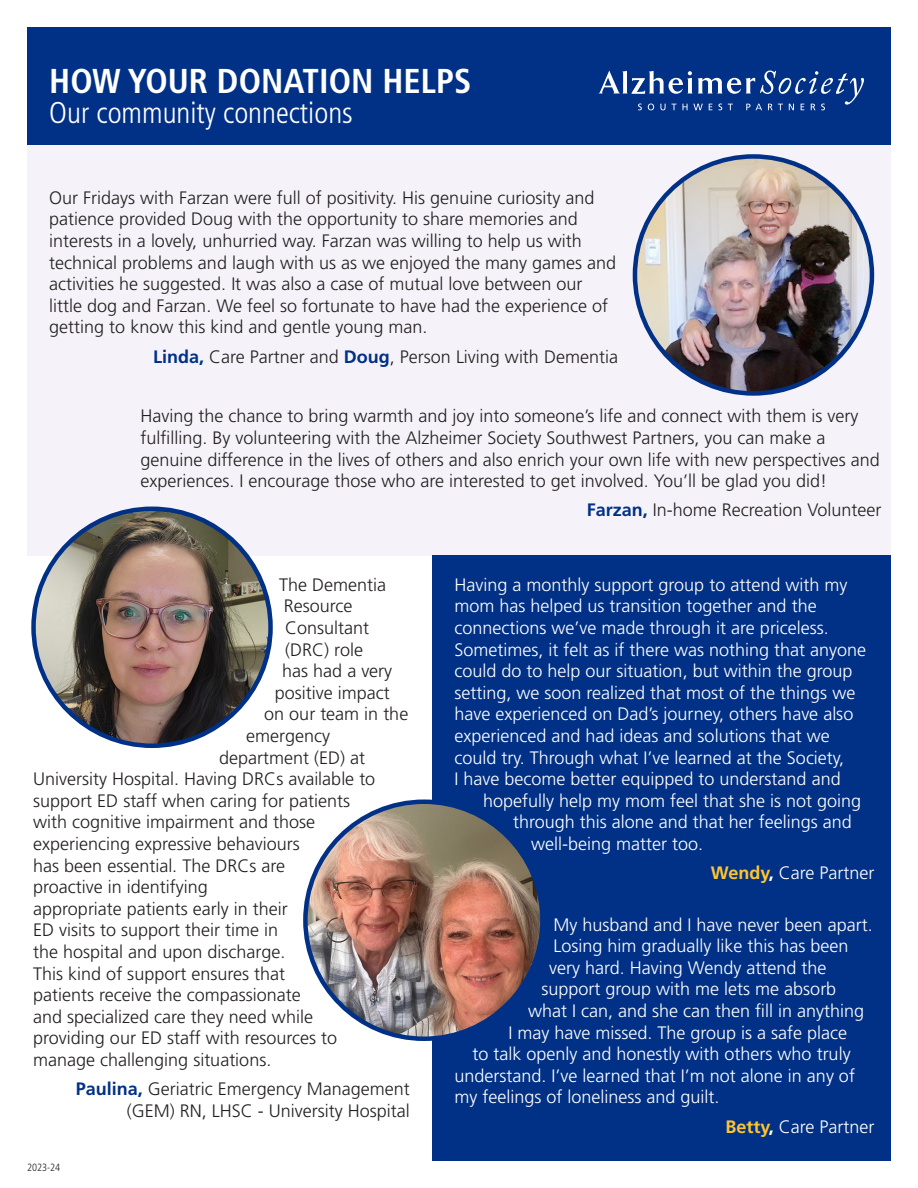
<style>
.page{position:relative;width:918px;height:1188px;background:#fff}
.page>*{position:absolute;margin:0;border:0;box-sizing:border-box;transform-origin:0 0}
.t1{font:700 condensed 34.5px "Frutiger LT Std";color:#fff}
.t2{font:300 condensed 30px "Frutiger LT Std";color:#fff}
.t3{font:300 18px/21.6px "Frutiger LT Std";color:#231f20}
.t4{font:300 18px "Frutiger LT Std";color:#fff}
.t5{font:300 condensed 10.5px "Frutiger LT Std";color:#231f20}
.s1{font-weight:700;color:#003186}
.s2{font-weight:700;color:#ffc52d}
.s3{font-weight:700}
</style>
<div class="page">
<div style="left:27px;top:27px;width:864px;height:118px;background:#003186"></div>
<svg style="left:599px;top:71px;width:265px;height:39px"></svg>
<div style="left:27px;top:145px;width:864px;height:411px;background:#f5f3f9"></div>
<div style="left:433px;top:556px;width:458px;height:605px;background:#003186"></div>
<img style="left:305px;top:802px;width:237px;height:237px;border-radius:118px">
<img style="left:34px;top:509px;width:237px;height:237px;border-radius:118px">
<img style="left:635px;top:156px;width:237px;height:237px;border-radius:118px">
<p class="t1" style="left:49px;top:61px;width:423px">HOW YOUR DONATION HELPS</p>
<p class="t2" style="left:49px;top:96px;width:305px">Our community connections</p>
<p class="t3" style="left:49px;top:187px;width:568px">Our Fridays with Farzan were full of positivity. His genuine curiosity and patience provided Doug with the opportunity to share memories and interests in a lovely, unhurried way. Farzan was willing to help us with technical problems and laugh with us as we enjoyed the many games and activities he suggested. It was also a case of mutual love between our little dog and Farzan. We feel so fortunate to have had the experience of getting to know this kind and gentle young man.</p>
<p class="t3" style="left:153px;top:346px;width:466px"><span class="s1">Linda,</span> Care Partner and <span class="s1">Doug</span>, Person Living with Dementia</p>
<p class="t3" style="left:140px;top:406px;width:741px">Having the chance to bring warmth and joy into someone’s life and connect with them is very fulfilling. By volunteering with the Alzheimer Society Southwest Partners, you can make a genuine difference in the lives of others and also enrich your own life with new perspectives and experiences. I encourage those who are interested to get involved. You’ll be glad you did!</p>
<p class="t3" style="left:587px;top:500px;width:296px"><span class="s1">Farzan,</span> In-home Recreation Volunteer</p>
<p class="t3" style="left:279px;top:574px;width:109px">The Dementia</p>
<p class="t3" style="left:284px;top:596px;width:70px">Resource</p>
<p class="t3" style="left:285px;top:617px;width:86px">Consultant</p>
<p class="t3" style="left:285px;top:639px;width:79px">(DRC) role</p>
<p class="t3" style="left:282px;top:660px;width:112px">has had a very</p>
<p class="t3" style="left:275px;top:682px;width:116px">positive impact</p>
<p class="t3" style="left:264px;top:704px;width:146px">on our team in the</p>
<p class="t3" style="left:246px;top:725px;width:85px">emergency</p>
<p class="t3" style="left:219px;top:747px;width:148px">department (ED) at</p>
<p class="t3" style="left:33px;top:768px;width:344px">University Hospital. Having DRCs available to</p>
<p class="t3" style="left:33px;top:790px;width:318px">support ED staff when caring for patients</p>
<p class="t3" style="left:33px;top:812px;width:284px">with cognitive impairment and those</p>
<p class="t3" style="left:33px;top:833px;width:268px">experiencing expressive behaviours</p>
<p class="t3" style="left:33px;top:855px;width:253px">has been essential. The DRCs are</p>
<p class="t3" style="left:33px;top:876px;width:176px">proactive in identifying</p>
<p class="t3" style="left:33px;top:898px;width:256px">appropriate patients early in their</p>
<p class="t3" style="left:33px;top:920px;width:247px">ED visits to support their time in</p>
<p class="t3" style="left:33px;top:941px;width:254px">the hospital and upon discharge.</p>
<p class="t3" style="left:33px;top:963px;width:253px">This kind of support ensures that</p>
<p class="t3" style="left:33px;top:984px;width:269px">patients receive the compassionate</p>
<p class="t3" style="left:33px;top:1006px;width:281px">and specialized care they need while</p>
<p class="t3" style="left:33px;top:1028px;width:305px">providing our ED staff with resources to</p>
<p class="t3" style="left:33px;top:1049px;width:240px">manage challenging situations.</p>
<p class="t3" style="left:76px;top:1078px;width:336px;text-align:right"><span class="s1">Paulina,</span> Geriatric Emergency Management (GEM) RN, LHSC - University Hospital</p>
<p class="t5" style="left:27px;top:1161px;width:35px">2023-24</p>
<p class="t4" style="left:455px;top:574px;width:394px">Having a monthly support group to attend with my</p>
<p class="t4" style="left:455px;top:596px;width:364px">mom has helped us transition together and the</p>
<p class="t4" style="left:455px;top:618px;width:376px">connections we’ve made through it are priceless.</p>
<p class="t4" style="left:455px;top:639px;width:413px">Sometimes, it felt as if there was nothing that anyone</p>
<p class="t4" style="left:455px;top:661px;width:399px">could do to help our situation, but within the group</p>
<p class="t4" style="left:455px;top:682px;width:402px">setting, we soon realized that most of the things we</p>
<p class="t4" style="left:455px;top:704px;width:400px">have experienced on Dad’s journey, others have also</p>
<p class="t4" style="left:455px;top:726px;width:377px">experienced and had ideas and solutions that we</p>
<p class="t4" style="left:455px;top:747px;width:391px">could try. Through what I’ve learned at the Society,</p>
<p class="t4" style="left:455px;top:769px;width:388px">I have become better equipped to understand and</p>
<p class="t4" style="left:483px;top:790px;width:380px">hopefully help my mom feel that she is not going</p>
<p class="t4" style="left:513px;top:812px;width:340px">through this alone and that her feelings and</p>
<p class="t4" style="left:531px;top:834px;width:174px">well-being matter too.</p>
<p class="t4" style="left:711px;top:863px;width:165px"><span class="s2">Wendy</span><span class="s3">,</span> Care Partner</p>
<p class="t4" style="left:554px;top:914px;width:321px">My husband and I have never been apart.</p>
<p class="t4" style="left:554px;top:936px;width:297px">Losing him gradually like this has been</p>
<p class="t4" style="left:549px;top:957px;width:279px">very hard. Having Wendy attend the</p>
<p class="t4" style="left:542px;top:979px;width:296px">support group with me lets me absorb</p>
<p class="t4" style="left:528px;top:1001px;width:338px">what I can, and she can then fill in anything</p>
<p class="t4" style="left:509px;top:1022px;width:340px">I may have missed. The group is a safe place</p>
<p class="t4" style="left:473px;top:1044px;width:380px">to talk openly and honestly with others who truly</p>
<p class="t4" style="left:455px;top:1065px;width:402px">understand. I’ve learned that I’m not alone in any of</p>
<p class="t4" style="left:455px;top:1087px;width:267px">my feelings of loneliness and guilt.</p>
<p class="t4" style="left:726px;top:1116px;width:151px"><span class="s2">Betty</span><span class="s3">,</span> Care Partner</p>
</div>
